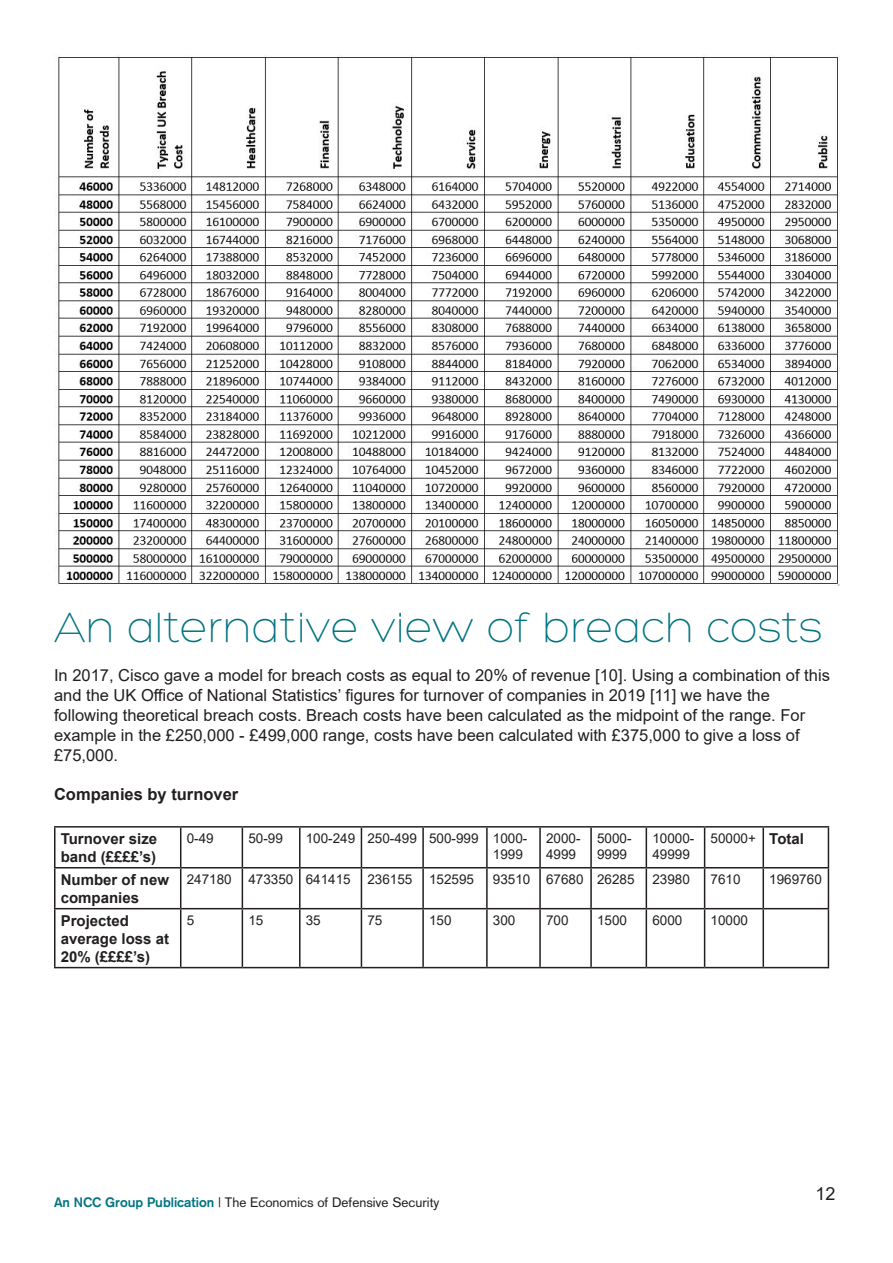
<style>
.page{position:relative;width:893px;height:1263px;background:#fff}
.page>*{position:absolute;margin:0;border:0;box-sizing:border-box;transform-origin:0 0}
.t1{font:300 45px "Hero";color:#007481}
.t2{font:18px "Arial";color:#231f20}
.t3{font:16.5px/19.8px "Arial";color:#231f20}
.t4{font:700 16.5px "Arial";color:#231f20}
.t5{font:700 15px/18px "Arial";color:#231f20}
.t6{font:13.5px/16.2px "Arial";color:#231f20}
.t7{font:13.5px "Akzidenz Grotesk";color:#231f20}
.s1{font-weight:700;color:#007481}
</style>
<div class="page">
<hr style="left:54px;top:826px;width:127px;height:1px;background:#231f20">
<hr style="left:54px;top:827px;width:2px;height:40px;background:#231f20">
<hr style="left:181px;top:826px;width:61px;height:1px;background:#231f20">
<hr style="left:180px;top:827px;width:1px;height:40px;background:#231f20">
<hr style="left:242px;top:826px;width:58px;height:1px;background:#231f20">
<hr style="left:242px;top:827px;width:1px;height:40px;background:#231f20">
<hr style="left:300px;top:826px;width:61px;height:1px;background:#231f20">
<hr style="left:299px;top:827px;width:2px;height:40px;background:#231f20">
<hr style="left:361px;top:826px;width:62px;height:1px;background:#231f20">
<hr style="left:361px;top:827px;width:1px;height:40px;background:#231f20">
<hr style="left:423px;top:826px;width:64px;height:1px;background:#231f20">
<hr style="left:422px;top:827px;width:2px;height:40px;background:#231f20">
<hr style="left:487px;top:826px;width:53px;height:1px;background:#231f20">
<hr style="left:486px;top:827px;width:2px;height:40px;background:#231f20">
<hr style="left:540px;top:826px;width:51px;height:1px;background:#231f20">
<hr style="left:539px;top:827px;width:2px;height:40px;background:#231f20">
<hr style="left:591px;top:826px;width:55px;height:1px;background:#231f20">
<hr style="left:590px;top:827px;width:2px;height:40px;background:#231f20">
<hr style="left:646px;top:826px;width:59px;height:1px;background:#231f20">
<hr style="left:646px;top:827px;width:1px;height:40px;background:#231f20">
<hr style="left:705px;top:826px;width:58px;height:1px;background:#231f20">
<hr style="left:704px;top:827px;width:1px;height:40px;background:#231f20">
<hr style="left:763px;top:826px;width:66px;height:1px;background:#231f20">
<hr style="left:762px;top:827px;width:2px;height:40px;background:#231f20">
<hr style="left:828px;top:827px;width:1px;height:40px;background:#231f20">
<hr style="left:54px;top:867px;width:127px;height:1px;background:#231f20">
<hr style="left:54px;top:868px;width:2px;height:40px;background:#231f20">
<hr style="left:181px;top:867px;width:61px;height:1px;background:#231f20">
<hr style="left:180px;top:868px;width:1px;height:40px;background:#231f20">
<hr style="left:242px;top:867px;width:58px;height:1px;background:#231f20">
<hr style="left:242px;top:868px;width:1px;height:40px;background:#231f20">
<hr style="left:300px;top:867px;width:61px;height:1px;background:#231f20">
<hr style="left:299px;top:868px;width:2px;height:40px;background:#231f20">
<hr style="left:361px;top:867px;width:62px;height:1px;background:#231f20">
<hr style="left:361px;top:868px;width:1px;height:40px;background:#231f20">
<hr style="left:423px;top:867px;width:64px;height:1px;background:#231f20">
<hr style="left:422px;top:868px;width:2px;height:40px;background:#231f20">
<hr style="left:487px;top:867px;width:53px;height:1px;background:#231f20">
<hr style="left:486px;top:868px;width:2px;height:40px;background:#231f20">
<hr style="left:540px;top:867px;width:51px;height:1px;background:#231f20">
<hr style="left:539px;top:868px;width:2px;height:40px;background:#231f20">
<hr style="left:591px;top:867px;width:55px;height:1px;background:#231f20">
<hr style="left:590px;top:868px;width:2px;height:40px;background:#231f20">
<hr style="left:646px;top:867px;width:59px;height:1px;background:#231f20">
<hr style="left:646px;top:868px;width:1px;height:40px;background:#231f20">
<hr style="left:705px;top:867px;width:58px;height:1px;background:#231f20">
<hr style="left:704px;top:868px;width:1px;height:40px;background:#231f20">
<hr style="left:763px;top:867px;width:66px;height:1px;background:#231f20">
<hr style="left:762px;top:868px;width:2px;height:40px;background:#231f20">
<hr style="left:828px;top:868px;width:1px;height:40px;background:#231f20">
<hr style="left:54px;top:908px;width:127px;height:1px;background:#231f20">
<hr style="left:54px;top:909px;width:2px;height:58px;background:#231f20">
<hr style="left:181px;top:908px;width:61px;height:1px;background:#231f20">
<hr style="left:180px;top:909px;width:1px;height:58px;background:#231f20">
<hr style="left:242px;top:908px;width:58px;height:1px;background:#231f20">
<hr style="left:242px;top:909px;width:1px;height:58px;background:#231f20">
<hr style="left:300px;top:908px;width:61px;height:1px;background:#231f20">
<hr style="left:299px;top:909px;width:2px;height:58px;background:#231f20">
<hr style="left:361px;top:908px;width:62px;height:1px;background:#231f20">
<hr style="left:361px;top:909px;width:1px;height:58px;background:#231f20">
<hr style="left:423px;top:908px;width:64px;height:1px;background:#231f20">
<hr style="left:422px;top:909px;width:2px;height:58px;background:#231f20">
<hr style="left:487px;top:908px;width:53px;height:1px;background:#231f20">
<hr style="left:486px;top:909px;width:2px;height:58px;background:#231f20">
<hr style="left:540px;top:908px;width:51px;height:1px;background:#231f20">
<hr style="left:539px;top:909px;width:2px;height:58px;background:#231f20">
<hr style="left:591px;top:908px;width:55px;height:1px;background:#231f20">
<hr style="left:590px;top:909px;width:2px;height:58px;background:#231f20">
<hr style="left:646px;top:908px;width:59px;height:1px;background:#231f20">
<hr style="left:646px;top:909px;width:1px;height:58px;background:#231f20">
<hr style="left:705px;top:908px;width:58px;height:1px;background:#231f20">
<hr style="left:704px;top:909px;width:1px;height:58px;background:#231f20">
<hr style="left:763px;top:908px;width:66px;height:1px;background:#231f20">
<hr style="left:762px;top:909px;width:2px;height:58px;background:#231f20">
<hr style="left:828px;top:909px;width:1px;height:58px;background:#231f20">
<hr style="left:54px;top:967px;width:127px;height:1px;background:#231f20">
<hr style="left:181px;top:967px;width:61px;height:1px;background:#231f20">
<hr style="left:242px;top:967px;width:58px;height:1px;background:#231f20">
<hr style="left:300px;top:967px;width:61px;height:1px;background:#231f20">
<hr style="left:361px;top:967px;width:62px;height:1px;background:#231f20">
<hr style="left:423px;top:967px;width:64px;height:1px;background:#231f20">
<hr style="left:487px;top:967px;width:53px;height:1px;background:#231f20">
<hr style="left:540px;top:967px;width:51px;height:1px;background:#231f20">
<hr style="left:591px;top:967px;width:55px;height:1px;background:#231f20">
<hr style="left:646px;top:967px;width:59px;height:1px;background:#231f20">
<hr style="left:705px;top:967px;width:58px;height:1px;background:#231f20">
<hr style="left:763px;top:967px;width:66px;height:1px;background:#231f20">
<img style="left:56px;top:55px;width:783px;height:530px">
<p class="t1" style="left:54px;top:605px;width:770px">An alternative view of breach costs</p>
<p class="t3" style="left:54px;top:666px;width:777px">In 2017, Cisco gave a model for breach costs as equal to 20% of revenue [10]. Using a combination of this and the UK Office of National Statistics’ figures for turnover of companies in 2019 [11] we have the</p>
<p class="t3" style="left:54px;top:705px;width:753px">following theoretical breach costs. Breach costs have been calculated as the midpoint of the range. For example in the £250,000 - £499,000 range, costs have been calculated with £375,000 to give a loss of £75,000.</p>
<p class="t4" style="left:54px;top:783px;width:186px">Companies by turnover</p>
<p class="t5" style="left:61px;top:830px;width:98px">Turnover size band (££££’s)</p>
<p class="t6" style="left:187px;top:830px;width:29px">0-49</p>
<p class="t6" style="left:248px;top:830px;width:36px">50-99</p>
<p class="t6" style="left:306px;top:830px;width:51px">100-249</p>
<p class="t6" style="left:367px;top:830px;width:51px">250-499</p>
<p class="t6" style="left:429px;top:830px;width:51px">500-999</p>
<p class="t6" style="left:493px;top:830px;width:36px">1000-<br>1999</p>
<p class="t6" style="left:546px;top:830px;width:36px">2000-<br>4999</p>
<p class="t6" style="left:597px;top:830px;width:36px">5000-<br>9999</p>
<p class="t6" style="left:652px;top:830px;width:44px">10000-<br>49999</p>
<p class="t6" style="left:711px;top:830px;width:47px">50000+</p>
<p class="t5" style="left:769px;top:830px;width:36px">Total</p>
<p class="t5" style="left:61px;top:870px;width:110px">Number of new companies</p>
<p class="t6" style="left:187px;top:871px;width:47px">247180</p>
<p class="t6" style="left:248px;top:871px;width:47px">473350</p>
<p class="t6" style="left:306px;top:871px;width:47px">641415</p>
<p class="t6" style="left:367px;top:871px;width:47px">236155</p>
<p class="t6" style="left:429px;top:871px;width:47px">152595</p>
<p class="t6" style="left:493px;top:871px;width:39px">93510</p>
<p class="t6" style="left:546px;top:871px;width:39px">67680</p>
<p class="t6" style="left:597px;top:871px;width:39px">26285</p>
<p class="t6" style="left:652px;top:871px;width:39px">23980</p>
<p class="t6" style="left:711px;top:871px;width:32px">7610</p>
<p class="t6" style="left:769px;top:871px;width:54px">1969760</p>
<p class="t5" style="left:61px;top:911px;width:70px">Projected</p>
<p class="t5" style="left:61px;top:929px;width:110px">average loss at<br>20% (££££’s)</p>
<p class="t6" style="left:187px;top:911px;width:9px">5</p>
<p class="t6" style="left:248px;top:911px;width:17px">15</p>
<p class="t6" style="left:306px;top:911px;width:17px">35</p>
<p class="t6" style="left:367px;top:911px;width:17px">75</p>
<p class="t6" style="left:429px;top:911px;width:24px">150</p>
<p class="t6" style="left:493px;top:911px;width:24px">300</p>
<p class="t6" style="left:546px;top:911px;width:24px">700</p>
<p class="t6" style="left:597px;top:911px;width:32px">1500</p>
<p class="t6" style="left:652px;top:911px;width:32px">6000</p>
<p class="t6" style="left:711px;top:911px;width:39px">10000</p>
<p class="t7" style="left:54px;top:1195px;width:387px"><span class="s1">An NCC Group Publication</span> | The Economics of Defensive Security</p>
<p class="t2" style="left:816px;top:1181px;width:22px">12</p>
</div>
